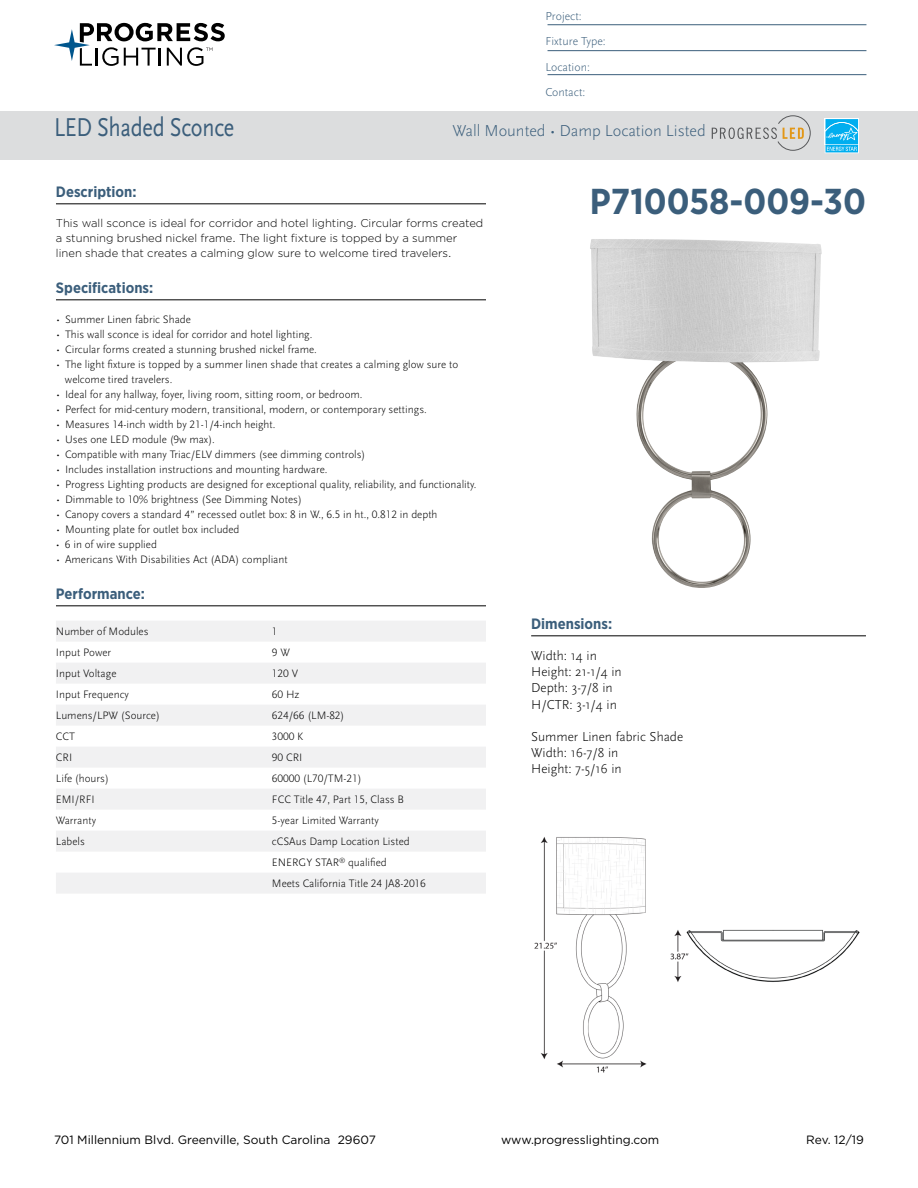
<style>
.page{position:relative;width:918px;height:1188px;background:#fff}
.page>*{position:absolute;margin:0;border:0;box-sizing:border-box;transform-origin:0 0}
.t1{font:700 36px "Gotham Narrow";color:#3b5e7b}
.t2{font:27px "Scala Sans Pro";letter-spacing:-.01em;color:#3b5e7b;scale:.82 1}
.t3{font:300 16.5px "Scala Sans Pro";color:#3b5e7b}
.t4{font:700 15px "Gotham Narrow";color:#3b5e7b}
.t5{font:300 13.5px/16.2px "Scala Sans Pro";color:#000}
.t6{font:12px "Gotham";color:#000}
.t7{font:300 12px/25.5px "Scala Sans Pro";color:#3b5e7b}
.t8{font:300 11.25px/21px "Scala Sans Pro";color:#000}
.t9{font:300 11.25px/15px "Gotham";color:#000}
</style>
<div class="page">
<svg style="left:54px;top:23px;width:171px;height:43px"></svg>
<img style="left:590px;top:239px;width:232px;height:349px">
<hr style="left:56px;top:204px;width:430px;height:1px;background:#000">
<hr style="left:56px;top:300px;width:430px;height:1px;background:#000">
<hr style="left:56px;top:606px;width:430px;height:1px;background:#000">
<div style="left:56px;top:621px;width:430px;height:21px;background:#f1f1f2"></div>
<div style="left:56px;top:663px;width:430px;height:21px;background:#f1f1f2"></div>
<div style="left:56px;top:705px;width:430px;height:21px;background:#f1f1f2"></div>
<div style="left:56px;top:747px;width:430px;height:21px;background:#f1f1f2"></div>
<div style="left:56px;top:789px;width:430px;height:21px;background:#f1f1f2"></div>
<div style="left:56px;top:831px;width:430px;height:21px;background:#f1f1f2"></div>
<div style="left:56px;top:873px;width:430px;height:21px;background:#f1f1f2"></div>
<hr style="left:531px;top:636px;width:335px;height:1px;background:#000">
<div style="left:0;top:111px;width:918px;height:49px;background:#dcddde"></div>
<svg style="left:712px;top:116px;width:98px;height:34px"></svg>
<div style="left:825px;top:118px;width:34px;height:27px;background:#fff"></div>
<svg style="left:825px;top:119px;width:34px;height:34px"></svg>
<hr style="left:548px;top:24px;width:318px;height:1px;background:#3b5e7b">
<hr style="left:548px;top:50px;width:318px;height:1px;background:#3b5e7b">
<hr style="left:548px;top:74px;width:318px;height:1px;background:#3b5e7b">
<img style="left:534px;top:837px;width:326px;height:236px">
<p class="t7" style="left:545px;top:3px;width:62px">Project:<br>Fixture Type:<br>Location:<br>Contact:</p>
<h2 class="t2" style="left:54px;top:111px;width:221px">LED Shaded Sconce</h2>
<h3 class="t3" style="left:453px;top:121px;width:255px">Wall Mounted • Damp Location Listed</h3>
<h3 class="t4" style="left:56px;top:182px;width:82px">Description:</h3>
<p class="t9" style="left:56px;top:215px;width:429px">This wall sconce is ideal for corridor and hotel lighting. Circular forms created a stunning brushed nickel frame. The light fixture is topped by a summer linen shade that creates a calming glow sure to welcome tired travelers.</p>
<h3 class="t4" style="left:56px;top:278px;width:99px">Specifications:</h3>
<p class="t8" style="left:56px;top:309px;width:136px">• Summer Linen fabric Shade</p>
<p class="t8" style="left:56px;top:324px;width:258px">• This wall sconce is ideal for corridor and hotel lighting.</p>
<p class="t8" style="left:56px;top:339px;width:262px">• Circular forms created a stunning brushed nickel frame.</p>
<p class="t8" style="left:65px;top:357px;width:395px;line-height:15px;text-indent:-9px">• The light fixture is topped by a summer linen shade that creates a calming glow sure to welcome tired travelers.</p>
<p class="t8" style="left:56px;top:384px;width:308px">• Ideal for any hallway, foyer, living room, sitting room, or bedroom.</p>
<p class="t8" style="left:56px;top:399px;width:372px">• Perfect for mid-century modern, transitional, modern, or contemporary settings.</p>
<p class="t8" style="left:56px;top:414px;width:221px">• Measures 14-inch width by 21-1/4-inch height.</p>
<p class="t8" style="left:56px;top:429px;width:160px">• Uses one LED module (9w max).</p>
<p class="t8" style="left:56px;top:444px;width:311px">• Compatible with many Triac/ELV dimmers (see dimming controls)</p>
<p class="t8" style="left:56px;top:459px;width:273px">• Includes installation instructions and mounting hardware.</p>
<p class="t8" style="left:56px;top:474px;width:422px">• Progress Lighting products are designed for exceptional quality, reliability, and functionality.</p>
<p class="t8" style="left:56px;top:489px;width:247px">• Dimmable to 10% brightness (See Dimming Notes)</p>
<p class="t8" style="left:56px;top:504px;width:383px">• Canopy covers a standard 4” recessed outlet box: 8 in W., 6.5 in ht., 0.812 in depth</p>
<p class="t8" style="left:56px;top:519px;width:185px">• Mounting plate for outlet box included</p>
<p class="t8" style="left:56px;top:534px;width:102px">• 6 in of wire supplied</p>
<p class="t8" style="left:56px;top:549px;width:233px">• Americans With Disabilities Act (ADA) compliant</p>
<h3 class="t4" style="left:56px;top:584px;width:90px">Performance:</h3>
<p class="t8" style="left:56px;top:621px;width:94px">Number of Modules</p>
<p class="t8" style="left:272px;top:621px;width:7px">1</p>
<p class="t8" style="left:56px;top:642px;width:57px">Input Power</p>
<p class="t8" style="left:272px;top:642px;width:19px">9 W</p>
<p class="t8" style="left:56px;top:663px;width:62px">Input Voltage</p>
<p class="t8" style="left:272px;top:663px;width:28px">120 V</p>
<p class="t8" style="left:56px;top:684px;width:74px">Input Frequency</p>
<p class="t8" style="left:272px;top:684px;width:29px">60 Hz</p>
<p class="t8" style="left:56px;top:705px;width:106px">Lumens/LPW (Source)</p>
<p class="t8" style="left:272px;top:705px;width:74px">624/66 (LM-82)</p>
<p class="t8" style="left:56px;top:726px;width:21px">CCT</p>
<p class="t8" style="left:272px;top:726px;width:33px">3000 K</p>
<p class="t8" style="left:56px;top:747px;width:18px">CRI</p>
<p class="t8" style="left:272px;top:747px;width:32px">90 CRI</p>
<p class="t8" style="left:56px;top:768px;width:54px">Life (hours)</p>
<p class="t8" style="left:272px;top:768px;width:91px">60000 (L70/TM-21)</p>
<p class="t8" style="left:56px;top:789px;width:40px">EMI/RFI</p>
<p class="t8" style="left:272px;top:789px;width:134px">FCC Title 47, Part 15, Class B</p>
<p class="t8" style="left:56px;top:810px;width:42px">Warranty</p>
<p class="t8" style="left:272px;top:810px;width:109px">5-year Limited Warranty</p>
<p class="t8" style="left:56px;top:831px;width:30px">Labels</p>
<p class="t8" style="left:272px;top:831px;width:155px">cCSAus Damp Location Listed<br>ENERGY STAR<sup>®</sup> qualified<br>Meets California Title 24 JA8-2016</p>
<h1 class="t1" style="left:590px;top:178px;width:278px">P710058-009-30</h1>
<h3 class="t4" style="left:531px;top:614px;width:83px">Dimensions:</h3>
<p class="t5" style="left:531px;top:648px;width:92px">Width: 14 in<br>Height: 21-1/4 in<br>Depth: 3-7/8 in<br>H/CTR: 3-1/4 in</p>
<p class="t5" style="left:531px;top:729px;width:154px">Summer Linen fabric Shade<br>Width: 16-7/8 in<br>Height: 7-5/16 in</p>
<p class="t6" style="left:54px;top:1132px;width:323px">701 Millennium Blvd. Greenville, South Carolina 29607</p>
<p class="t6" style="left:501px;top:1132px;width:160px">www.progresslighting.com</p>
<p class="t6" style="left:806px;top:1132px;width:59px">Rev. 12/19</p>
</div>
